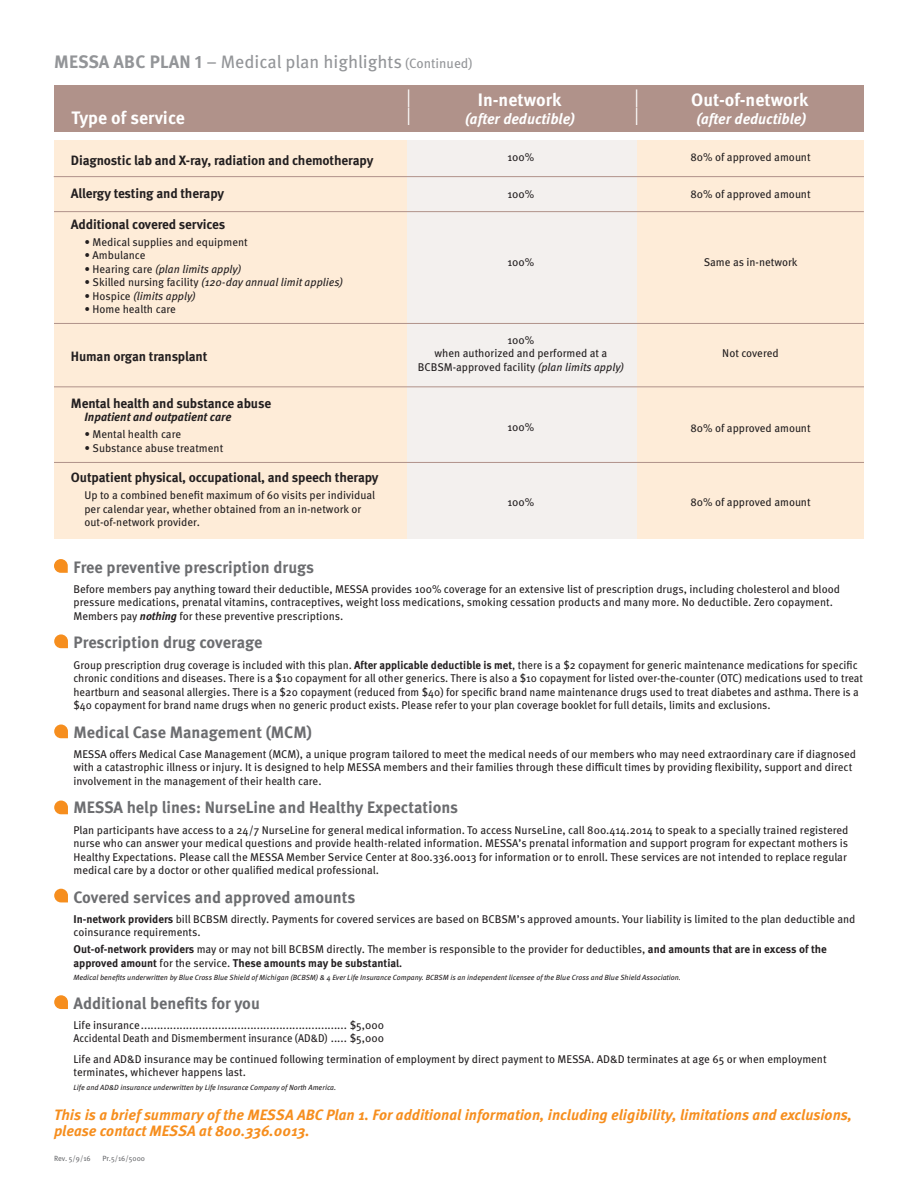
<style>
.page{position:relative;width:918px;height:1188px;background:#fff}
.page>*{position:absolute;margin:0;border:0;box-sizing:border-box;transform-origin:0 0}
.t1{font:300 24px "Gotham";color:#fff}
.t2{font:18px "Meta Pro";color:#939598}
.t3{font:700 18px "Meta Pro";color:#fff}
.t4{font:700 16.5px "Meta Pro";color:#6c6d70}
.t5{font:italic 700 15px/16.5px "Meta Pro";color:#f68e1e}
.t6{font:italic 700 15px "Meta Pro";color:#fff}
.t7{font:700 13.5px "Meta Pro";letter-spacing:-.01em;color:#231f20}
.t8{font:italic 700 12px "Meta Pro";color:#231f20}
.t9{font:11.25px/13.5px "Meta Pro";color:#231f20}
.t10{font:11.25px/13.5px "Meta Pro";color:#231f20;scale:.96 1}
.t11{font:700 11.25px/13.5px "Meta Pro";color:#231f20}
.t12{font:italic 11.25px "Meta Pro";color:#231f20}
.t13{font:italic 7.5px "Meta Pro";color:#231f20}
.t14{font:7.5px "Meta Pro";color:#6c6d70}
.s1{font-weight:700}
.s2{font-size:13.5px}
.s3{font-style:normal}
.s4{font-style:italic}
.s5{font-weight:700;font-style:italic}
.s6{font-weight:400}
.s7{font-size:10.5px}
</style>
<div class="page">
<div style="left:54px;top:141px;width:354px;height:398px;background:#feecd8"></div>
<div style="left:637px;top:141px;width:227px;height:398px;background:#feecd8"></div>
<div style="left:408px;top:141px;width:229px;height:398px;background:#f3f0ee"></div>
<div style="left:54px;top:85px;width:810px;height:47px;background:#b0928a"></div>
<hr style="left:54px;top:176px;width:810px;height:1px;background:#b0928a">
<hr style="left:54px;top:211px;width:810px;height:1px;background:#b0928a">
<hr style="left:54px;top:323px;width:810px;height:1px;background:#b0928a">
<hr style="left:54px;top:386px;width:810px;height:1px;background:#b0928a">
<hr style="left:54px;top:462px;width:810px;height:1px;background:#b0928a">
<svg style="left:54px;top:559px;width:14px;height:14px"></svg>
<svg style="left:54px;top:634px;width:14px;height:14px"></svg>
<svg style="left:54px;top:725px;width:14px;height:13px"></svg>
<svg style="left:54px;top:801px;width:14px;height:13px"></svg>
<svg style="left:54px;top:889px;width:14px;height:13px"></svg>
<svg style="left:54px;top:995px;width:14px;height:14px"></svg>
<h2 class="t2" style="left:54px;top:50px;width:420px"><span class="s1">MESSA ABC PLAN 1</span> – Medical plan highlights <span class="s2">(Continued)</span></h2>
<h1 class="t1" style="left:406px;top:84px;width:7px">l</h1>
<h2 class="t3" style="left:478px;top:88px;width:85px">In-network</h2>
<h1 class="t1" style="left:634px;top:84px;width:7px">l</h1>
<h2 class="t3" style="left:691px;top:88px;width:119px">Out-of-network</h2>
<h2 class="t3" style="left:72px;top:106px;width:115px">Type of service</h2>
<h1 class="t1" style="left:406px;top:102px;width:7px">l</h1>
<h3 class="t6" style="left:465px;top:109px;width:112px">(after deductible)</h3>
<h1 class="t1" style="left:634px;top:102px;width:7px">l</h1>
<h3 class="t6" style="left:696px;top:109px;width:112px">(after deductible)</h3>
<p class="t9" style="left:508px;top:151px;width:28px">100%</p>
<p class="t9" style="left:508px;top:188px;width:28px">100%</p>
<p class="t9" style="left:690px;top:151px;width:122px">80% of approved amount</p>
<p class="t9" style="left:690px;top:188px;width:122px">80% of approved amount</p>
<p class="t7" style="left:71px;top:151px;width:304px">Diagnostic lab and X-ray, radiation and chemotherapy</p>
<p class="t7" style="left:71px;top:185px;width:155px">Allergy testing and therapy</p>
<p class="t7" style="left:71px;top:216px;width:156px">Additional covered services</p>
<p class="t9" style="left:84px;top:235px;width:165px">• Medical supplies and equipment</p>
<p class="t9" style="left:84px;top:249px;width:63px">• Ambulance</p>
<p class="t12" style="left:84px;top:262px;width:158px"><span class="s3">• Hearing care</span> (plan limits apply)</p>
<p class="t12" style="left:84px;top:276px;width:260px"><span class="s3">• Skilled nursing facility</span> (120-day annual limit applies)</p>
<p class="t12" style="left:84px;top:289px;width:113px"><span class="s3">• Hospice</span> (limits apply)</p>
<p class="t9" style="left:84px;top:303px;width:93px">• Home health care</p>
<p class="t7" style="left:71px;top:347px;width:138px">Human organ transplant</p>
<p class="t7" style="left:71px;top:395px;width:202px">Mental health and substance abuse</p>
<p class="t8" style="left:84px;top:410px;width:148px">Inpatient and outpatient care</p>
<p class="t9" style="left:84px;top:428px;width:98px">• Mental health care</p>
<p class="t9" style="left:84px;top:441px;width:140px">• Substance abuse treatment</p>
<p class="t7" style="left:71px;top:469px;width:309px">Outpatient physical, occupational, and speech therapy</p>
<p class="t9" style="left:84px;top:489px;width:292px">Up to a combined benefit maximum of 60 visits per individual per calendar year, whether obtained from an in-network or out-of-network provider.</p>
<p class="t9" style="left:704px;top:256px;width:96px">Same as in-network</p>
<p class="t9" style="left:508px;top:255px;width:28px">100%</p>
<p class="t9" style="left:418px;top:333px;width:208px;text-align:center">100%<br>when authorized and performed at a<br>BCBSM-approved facility <span class="s4">(plan limits apply)</span></p>
<p class="t9" style="left:722px;top:347px;width:58px">Not covered</p>
<p class="t9" style="left:690px;top:421px;width:122px">80% of approved amount</p>
<p class="t9" style="left:508px;top:421px;width:28px">100%</p>
<p class="t9" style="left:690px;top:495px;width:122px">80% of approved amount</p>
<p class="t9" style="left:508px;top:495px;width:28px">100%</p>
<h3 class="t4" style="left:74px;top:557px;width:242px">Free preventive prescription drugs</h3>
<p class="t9" style="left:74px;top:582px;width:768px">Before members pay anything toward their deductible, MESSA provides 100% coverage for an extensive list of prescription drugs, including cholesterol and blood pressure medications, prenatal vitamins, contraceptives, weight loss medications, smoking cessation products and many more. No deductible. Zero copayment.<br>Members pay <span class="s5">nothing</span> for these preventive prescriptions.</p>
<h3 class="t4" style="left:74px;top:632px;width:191px">Prescription drug coverage</h3>
<p class="t10" style="left:74px;top:658px;width:824px">Group prescription drug coverage is included with this plan. <span class="s1">After applicable deductible is met</span>, there is a $2 copayment for generic maintenance medications for specific chronic conditions and diseases. There is a $10 copayment for all other generics. There is also a $10 copayment for listed over-the-counter (OTC) medications used to treat heartburn and seasonal allergies. There is a $20 copayment (reduced from $40) for specific brand name maintenance drugs used to treat diabetes and asthma. There is a $40 copayment for brand name drugs when no generic product exists. Please refer to your plan coverage booklet for full details, limits and exclusions.</p>
<h3 class="t4" style="left:74px;top:722px;width:240px">Medical Case Management (MCM)</h3>
<p class="t9" style="left:74px;top:747px;width:784px">MESSA offers Medical Case Management (MCM), a unique program tailored to meet the medical needs of our members who may need extraordinary care if diagnosed with a catastrophic illness or injury. It is designed to help MESSA members and their families through these difficult times by providing flexibility, support and direct involvement in the management of their health care.</p>
<h3 class="t4" style="left:74px;top:797px;width:386px">MESSA help lines: NurseLine and Healthy Expectations</h3>
<p class="t9" style="left:74px;top:823px;width:777px">Plan participants have access to a 24/7 NurseLine for general medical information. To access NurseLine, call 800.414.2014 to speak to a specially trained registered nurse who can answer your medical questions and provide health-related information. MESSA’s prenatal information and support program for expectant mothers is Healthy Expectations. Please call the MESSA Member Service Center at 800.336.0013 for information or to enroll. These services are not intended to replace regular medical care by a doctor or other qualified medical professional.</p>
<h3 class="t4" style="left:74px;top:887px;width:283px">Covered services and approved amounts</h3>
<p class="t9" style="left:74px;top:912px;width:784px"><span class="s1">In-network providers</span> bill BCBSM directly. Payments for covered services are based on BCBSM’s approved amounts. Your liability is limited to the plan deductible and coinsurance requirements.</p>
<p class="t11" style="left:74px;top:943px;width:755px">Out-of-network providers <span class="s6">may or may not bill BCBSM directly. The member is responsible to the provider for deductibles,</span> and amounts that are in excess of the approved amount <span class="s6">for the service.</span> These amounts may be substantia<span class="s7">l.</span></p>
<p class="t13" style="left:74px;top:973px;width:609px">Medical benefits underwritten by Blue Cross Blue Shield of Michigan (BCBSM) &amp; 4 Ever Life Insurance Company. BCBSM is an independent licensee of the Blue Cross and Blue Shield Association.</p>
<h3 class="t4" style="left:74px;top:993px;width:188px">Additional benefits for you</h3>
<p class="t9" style="left:74px;top:1018px;width:312px">Life insurance................................................................ $5,000<br>Accidental Death and Dismemberment insurance (AD&amp;D) ..... $5,000</p>
<p class="t9" style="left:74px;top:1052px;width:755px">Life and AD&amp;D insurance may be continued following termination of employment by direct payment to MESSA. AD&amp;D terminates at age 65 or when employment terminates, whichever happens last.</p>
<p class="t13" style="left:73px;top:1082px;width:264px">Life and AD&amp;D insurance underwritten by Life Insurance Company of North America.</p>
<h3 class="t5" style="left:54px;top:1107px;width:800px">This is a brief summary of the MESSA ABC Plan 1. For additional information, including eligibility, limitations and exclusions, please contact MESSA at 800.336.0013.</h3>
<p class="t14" style="left:54px;top:1154px;width:38px">Rev. 5/9/16</p>
<p class="t14" style="left:102px;top:1154px;width:44px">Pr.5/16/5000</p>
</div>
